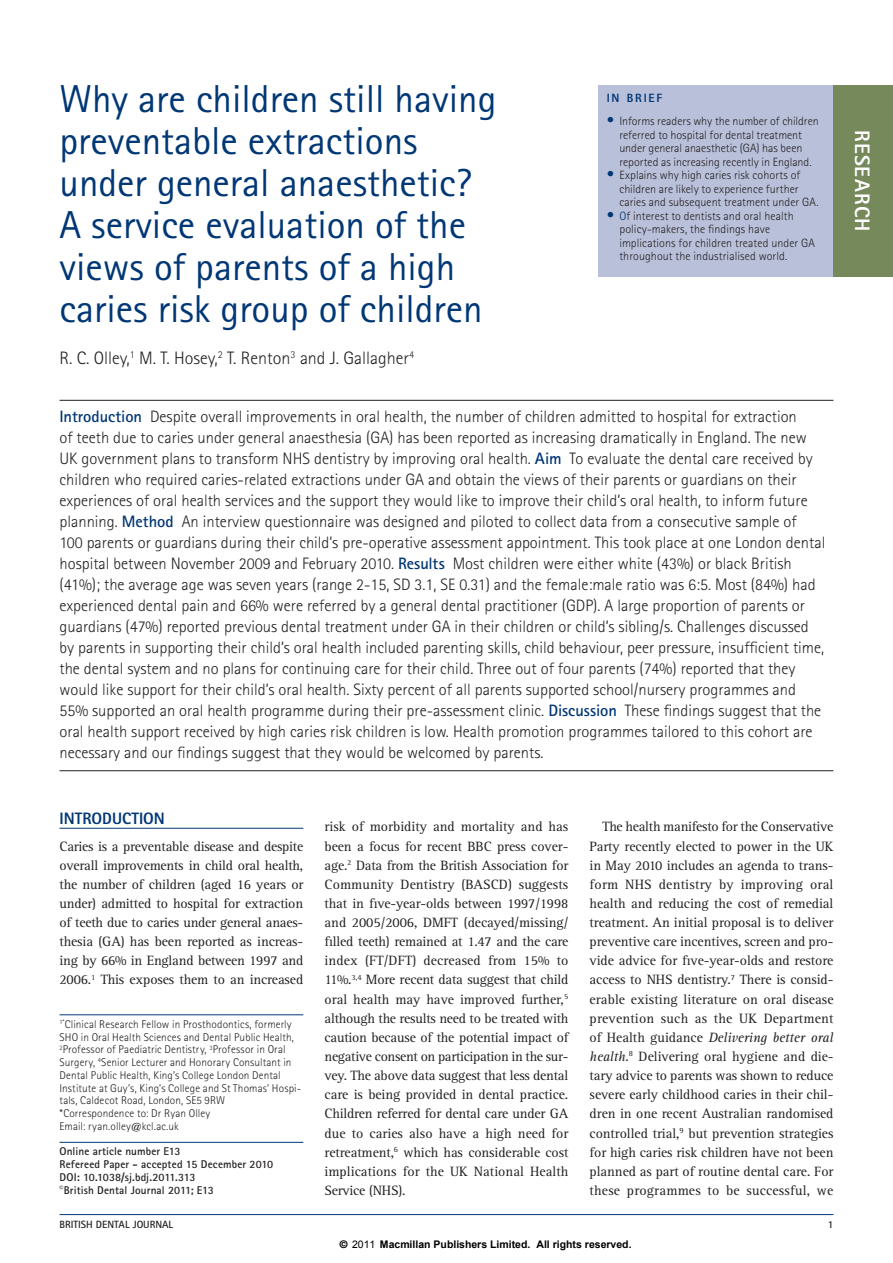
<style>
.page{position:relative;width:893px;height:1263px;background:#fff}
.page>*{position:absolute;margin:0;border:0;box-sizing:border-box;transform-origin:0 0}
.head{font:39px/42px "Rotis Sans Serif Std 2";color:#013775}
.t1{font:800 21px "Rotis Sans Serif Std";letter-spacing:.055em;color:#fff}
.author{font:300 18px "Rotis Sans Serif Std";color:#231f20}
.abstract{font:300 16.5px/21px "Rotis Sans Serif Std";color:#231f20}
.crosshead_1{font:800 16.5px "Rotis Sans Serif Std";color:#013775}
.body_fullout{font:13.95px/19.2px "Rotis Serif Std";letter-spacing:-.01em;color:#231f20;text-align:justify}
.body{font:13.95px/19.2px "Rotis Serif Std";letter-spacing:.015em;color:#231f20;text-align:justify}
.in_brief{font:300 12px/13.5px "Rotis Sans Serif Std";color:#231f20}
.t2{font:800 12px "Rotis Sans Serif Std";letter-spacing:.15em;color:#013775}
.author_biog{font:300 11.25px/12.8px "Rotis Sans Serif Std";letter-spacing:.01em;color:#231f20}
.article_details{font:700 11.25px/12.8px "Rotis Sans Serif Std";letter-spacing:.01em;color:#231f20}
.t3{font:700 10.5px "Arial";color:#000}
.t4{font:700 10.5px "Rotis Sans Serif Std";color:#231f20}
.s1{font-weight:400;font-size:15px;color:#013775}
.s2{color:#013775}
.s3{font-weight:700;color:#013775}
.s4{font-style:italic}
.s5{font-family:"Helvetica"}
.s6{font-weight:400}
</style>
<div class="page">
<hr style="left:60px;top:828px;width:243px;height:1px;background:#013775">
<hr style="left:60px;top:400px;width:773px;height:1px;background:#231f20">
<hr style="left:60px;top:770px;width:773px;height:1px;background:#231f20">
<hr style="left:60px;top:1014px;width:243px;height:1px;background:#013775">
<hr style="left:60px;top:1142px;width:243px;height:1px;background:#013775">
<div style="left:598px;top:85px;width:295px;height:191px;background:#b9c0d9"></div>
<div style="left:833px;top:85px;width:60px;height:191px;background:#76895b"></div>
<hr style="left:60px;top:1214px;width:773px;height:1px;background:#013775">
<p class="head" style="left:60px;top:77px;width:438px">Why are children still having preventable extractions under general anaesthetic?<br>A service evaluation of the views of parents of a high caries risk group of children</p>
<p class="author" style="left:60px;top:348px;width:356px">R. C. Olley,<sup>1</sup> M. T. Hosey,<sup>2</sup> T. Renton<sup>3</sup> and J. Gallagher<sup>4</sup></p>
<p class="t2" style="left:607px;top:90px;width:57px">IN BRIEF</p>
<p class="in_brief" style="left:607px;top:114px;width:214px;text-align:center"><span class="s1">•</span> Informs readers why the number of children referred to hospital for dental treatment<br>under general anaesthetic (GA) has been reported as increasing recently in England.</p>
<p class="in_brief" style="left:619px;top:168px;width:201px;text-indent:-13px"><span class="s1">•</span> Explains why high caries risk cohorts of children are likely to experience further caries and subsequent treatment under GA.</p>
<p class="in_brief" style="left:619px;top:209px;width:197px;text-indent:-13px"><span class="s1">•</span> <span class="s2">O</span>f interest to dentists and oral health policy-makers, the findings have implications for children treated under GA throughout the industrialised world.</p>
<p class="abstract" style="left:60px;top:406px;width:767px"><span class="s3">Introduction</span> Despite overall improvements in oral health, the number of children admitted to hospital for extraction<br>of teeth due to caries under general anaesthesia (GA) has been reported as increasing dramatically in England. The new UK government plans to transform NHS dentistry by improving oral health. <span class="s3">Aim</span> To evaluate the dental care received by children who required caries-related extractions under GA and obtain the views of their parents or guardians on their experiences of oral health services and the support they would like to improve their child’s oral health, to inform future planning. <span class="s3">Method</span> An interview questionnaire was designed and piloted to collect data from a consecutive sample of<br>100 parents or guardians during their child’s pre-operative assessment appointment. This took place at one London dental hospital between November 2009 and February 2010. <span class="s3">Results</span> Most children were either white (43%) or black British (41%); the average age was seven years (range 2‑15, SD 3.1, SE 0.31) and the female:male ratio was 6:5. Most (84%) had experienced dental pain and 66% were referred by a general dental practitioner (GDP). A large proportion of parents or guardians (47%) reported previous dental treatment under GA in their children or child’s sibling/s. Challenges discussed by parents in supporting their child’s oral health included parenting skills, child behaviour, peer pressure, insufficient time, the dental system and no plans for continuing care for their child. Three out of four parents (74%) reported that they would like support for their child’s oral health. Sixty percent of all parents supported school/nursery programmes and 55% supported an oral health programme during their pre-assessment clinic. <span class="s3">Discussion</span> These findings suggest that the oral health support received by high caries risk children is low. Health promotion programmes tailored to this cohort are necessary and our findings suggest that they would be welcomed by parents.</p>
<p class="crosshead_1" style="left:60px;top:807px;width:107px">INTRODUCTION</p>
<p class="body_fullout" style="left:60px;top:837px;width:245px">Caries is a preventable disease and despite overall improvements in child oral health, the number of children (aged 16 years or under) admitted to hospital for extraction of teeth due to caries under general anaes&shy;thesia (GA) has been reported as increas&shy;ing by 66% in England between 1997 and 2006.<sup>1</sup> This exposes them to an increased</p>
<p class="author_biog" style="left:60px;top:1018px;width:243px"><sup>1*</sup>Clinical Research Fellow in Prosthodontics, formerly SHO in Oral Health Sciences and Dental Public Health, <sup>2</sup>Professor of Paediatric Dentistry, <sup>3</sup>Professor in Oral Surgery, <sup>4</sup>Senior Lecturer and Honorary Consultant in Dental Public Health, King’s College London Dental Institute at Guy’s, King’s College and St Thomas’ Hospi&shy;tals, Caldecot Road, London, SE5 9RW *Correspondence to: Dr Ryan Olley<br>Email: ryan.olley@kcl.ac.uk</p>
<p class="article_details" style="left:60px;top:1145px;width:215px">Online article number E13<br>Refereed Paper - accepted 15 December 2010<br>DOI: 10.1038/sj.bdj.2011.313<br><sup>©</sup>British Dental Journal 2011; E13</p>
<p class="body_fullout" style="left:325px;top:817px;width:245px">risk of morbidity and mortality and has been a focus for recent BBC press cover&shy;age.<sup>2</sup> Data from the British Association for Community Dentistry (BASCD) suggests that in five-year-olds between 1997/1998 and 2005/2006, DMFT (decayed/missing/ filled teeth) remained at 1.47 and the care index (FT/DFT) decreased from 15% to 11%.<sup>3,4</sup> More recent data suggest that child oral health may have improved further,<sup>5 </sup>although the results need to be treated with caution because of the potential impact of negative consent on participation in the sur&shy;vey. The above data suggest that less dental care is being provided in dental practice.<br>Children referred for dental care under GA due to caries also have a high need for retreatment,<sup>6</sup> which has considerable cost implications for the UK National Health Service (NHS).</p>
<p class="body" style="left:590px;top:817px;width:245px;text-indent:13px">The health manifesto for the Conservative Party recently elected to power in the UK in May 2010 includes an agenda to trans&shy;form NHS dentistry by improving oral health and reducing the cost of remedial treatment. An initial proposal is to deliver preventive care incentives, screen and pro&shy;vide advice for five-year-olds and restore access to NHS dentistry.<sup>7</sup> There is consid&shy;erable existing literature on oral disease prevention such as the UK Department of Health guidance <span class="s4">Delivering better oral health</span>.<sup>8</sup> Delivering oral hygiene and die&shy;tary advice to parents was shown to reduce severe early childhood caries in their chil&shy;dren in one recent Australian randomised controlled trial,<sup>9</sup> but prevention strategies for high caries risk children have not been planned as part of routine dental care. For these programmes to be successful, we</p>
<p class="t4" style="left:60px;top:1217px;width:115px">BRITISH DENTAL JOURNAL</p>
<p class="t4" style="left:828px;top:1217px;width:7px">1</p>
<p class="t3" style="left:340px;top:1237px;width:293px"><span class="s5">©</span> <span class="s6">2011</span> Macmillan Publishers Limited. All rights reserved.</p>
<p class="t1" style="left:876px;top:130px;width:103px;rotate:90deg">RESEARCH</p>
</div>
